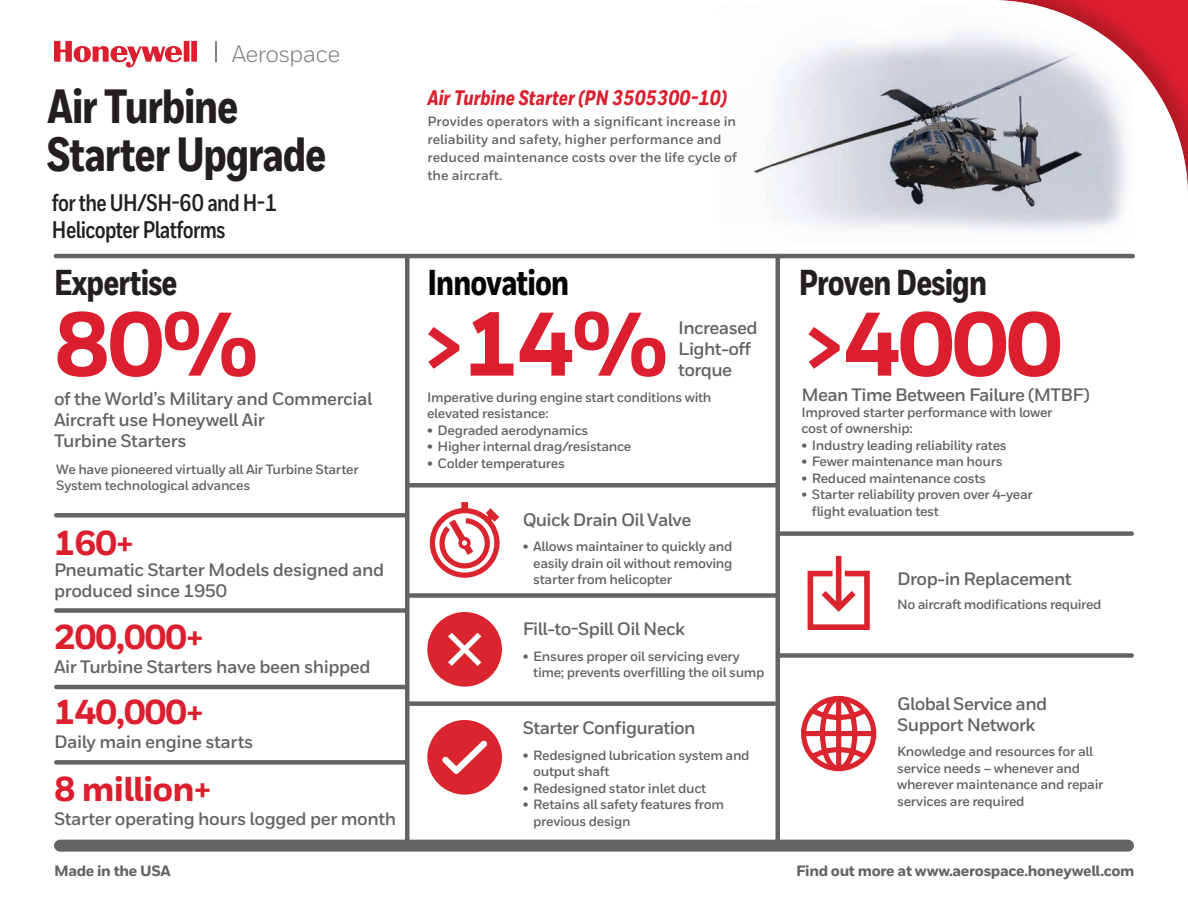
<style>
.page{position:relative;width:1188px;height:918px;background:#fff}
.page>*{position:absolute;margin:0;border:0;box-sizing:border-box;transform-origin:0 0}
.t1{font:800 90px "Honeywell Sans";letter-spacing:-.025em;color:#dc1f2e}
.t2{font:800 48px/48px "Honeywell Cond";letter-spacing:-.025em;color:#231f20}
.t3{font:800 36px "Honeywell Cond";letter-spacing:-.025em;color:#231f20}
.t4{font:800 36px "Honeywell Cond";letter-spacing:-.025em;color:#040503}
.t5{font:800 34.5px "Honeywell Sans";letter-spacing:-.025em;color:#dc1f2e}
.t6{font:700 24px/27px "Honeywell Cond";letter-spacing:-.025em;color:#231f20}
.t7{font:23.7px "Honeywell Sans";letter-spacing:-.03em;color:#7c7e81}
.t8{font:italic 800 21px "Honeywell Cond";color:#dc1f2e}
.t9{font:700 18px/21px "Honeywell Sans";letter-spacing:-.025em;color:#636366}
.t10{font:800 15px "Honeywell Sans";letter-spacing:-.025em;color:#636366}
.t11{font:700 13.5px/16.5px "Honeywell Sans";letter-spacing:-.025em;color:#636366}
.t12{font:700 13.5px/18px "Honeywell Sans";color:#636366}
</style>
<div class="page">
<hr style="left:776px;top:256px;width:4px;height:590px;background:#636366">
<div style="left:405px;top:258px;width:5px;height:583px;background:#636366"></div>
<div style="left:406px;top:483px;width:371px;height:5px;background:#636366"></div>
<div style="left:56px;top:513px;width:349px;height:5px;background:#636366"></div>
<div style="left:781px;top:653px;width:351px;height:5px;background:#636366"></div>
<div style="left:56px;top:608px;width:349px;height:5px;background:#636366"></div>
<div style="left:407px;top:593px;width:369px;height:5px;background:#636366"></div>
<div style="left:407px;top:701px;width:367px;height:5px;background:#636366"></div>
<hr style="left:56px;top:685px;width:349px;height:4px;background:#636366">
<div style="left:56px;top:760px;width:349px;height:5px;background:#636366"></div>
<hr style="left:56px;top:254px;width:1077px;height:4px;background:#636366">
<div style="left:60px;top:840px;width:1068px;height:12px;background:#636366"></div>
<svg style="left:54px;top:41px;width:143px;height:27px"></svg>
<hr style="left:215px;top:41px;width:2px;height:21px;background:#7c7e81">
<div style="left:603px;top:0;width:585px;height:585px;background:#231f20;opacity:.2"></div>
<div style="left:427px;top:612px;width:75px;height:75px;background:#da252e;border-radius:50%"></div>
<div style="left:427px;top:720px;width:75px;height:75px;background:#da252e;border-radius:50%"></div>
<svg style="left:429px;top:502px;width:71px;height:76px"></svg>
<svg style="left:448px;top:632px;width:34px;height:34px"></svg>
<svg style="left:442px;top:740px;width:45px;height:34px"></svg>
<svg style="left:806px;top:555px;width:65px;height:75px"></svg>
<svg style="left:801px;top:695px;width:76px;height:77px"></svg>
<h3 class="t7" style="left:232px;top:39px;width:110px">Aerospace</h3>
<h2 class="t2" style="left:47px;top:84px;width:281px">Air Turbine<br>Starter Upgrade</h2>
<h3 class="t6" style="left:52px;top:189px;width:227px">for the UH/SH-60 and H-1<br>Helicopter Platforms</h3>
<h3 class="t8" style="left:427px;top:85px;width:301px">Air Turbine Starter (PN 3505300-10)</h3>
<p class="t12" style="left:427px;top:113px;width:311px">Provides operators with a significant increase in reliability and safety, higher performance and reduced maintenance costs over the life cycle of the aircraft.</p>
<h3 class="t3" style="left:54px;top:261px;width:125px">Expertise</h3>
<h3 class="t4" style="left:428px;top:261px;width:143px">Innovation</h3>
<h3 class="t3" style="left:799px;top:261px;width:190px">Proven Design</h3>
<h1 class="t1" style="left:54px;top:289px;width:206px">80%</h1>
<h3 class="t9" style="left:54px;top:389px;width:320px">of the World’s Military and Commercial<br>Aircraft use Honeywell Air<br>Turbine Starters</h3>
<p class="t11" style="left:56px;top:461px;width:304px">We have pioneered virtually all Air Turbine Starter<br>System technological advances</p>
<h3 class="t5" style="left:54px;top:522px;width:81px">160+</h3>
<h3 class="t9" style="left:54px;top:559px;width:332px">Pneumatic Starter Models designed and produced since 1950</h3>
<h3 class="t5" style="left:54px;top:616px;width:151px">200,000+</h3>
<h3 class="t9" style="left:54px;top:657px;width:318px">Air Turbine Starters have been shipped</h3>
<h3 class="t5" style="left:54px;top:691px;width:151px">140,000+</h3>
<h3 class="t9" style="left:54px;top:732px;width:201px">Daily main engine starts</h3>
<h3 class="t5" style="left:54px;top:768px;width:159px">8 million+</h3>
<h3 class="t9" style="left:54px;top:809px;width:344px">Starter operating hours logged per month</h3>
<p class="t10" style="left:54px;top:861px;width:118px">Made in the USA</p>
<h1 class="t1" style="left:421px;top:289px;width:249px">&gt;14%</h1>
<h1 class="t1" style="left:801px;top:289px;width:263px">&gt;4000</h1>
<h3 class="t9" style="left:678px;top:317px;width:81px">Increased<br>Light-off torque</h3>
<p class="t11" style="left:427px;top:389px;width:286px">Imperative during engine start conditions with elevated resistance:</p>
<p class="t11" style="left:427px;top:422px;width:163px">• Degraded aerodynamics</p>
<p class="t11" style="left:427px;top:438px;width:206px">• Higher internal drag/resistance</p>
<p class="t11" style="left:427px;top:455px;width:139px">• Colder temperatures</p>
<h3 class="t9" style="left:523px;top:510px;width:170px">Quick Drain Oil Valve</h3>
<p class="t11" style="left:533px;top:538px;width:201px;text-align:justify;text-indent:-11px">• Allows maintainer to quickly and easily drain oil without removing starter from helicopter</p>
<h3 class="t9" style="left:523px;top:619px;width:164px">Fill-to-Spill Oil Neck</h3>
<p class="t11" style="left:533px;top:648px;width:233px;text-indent:-11px">• Ensures proper oil servicing every time; prevents overfilling the oil sump</p>
<h3 class="t9" style="left:523px;top:718px;width:174px">Starter Configuration</h3>
<p class="t11" style="left:533px;top:747px;width:218px;text-indent:-11px">• Redesigned lubrication system and output shaft</p>
<p class="t11" style="left:523px;top:780px;width:185px">• Redesigned stator inlet duct</p>
<p class="t11" style="left:533px;top:796px;width:193px;text-indent:-11px">• Retains all safety features from previous design</p>
<h3 class="t9" style="left:801px;top:385px;width:290px">Mean Time Between Failure (MTBF)</h3>
<p class="t11" style="left:801px;top:404px;width:253px">Improved starter performance with lower cost of ownership:</p>
<p class="t11" style="left:801px;top:437px;width:207px">• Industry leading reliability rates</p>
<p class="t11" style="left:801px;top:454px;width:203px">• Fewer maintenance man hours</p>
<p class="t11" style="left:801px;top:470px;width:186px">• Reduced maintenance costs</p>
<p class="t11" style="left:812px;top:487px;width:222px;text-indent:-11px">• Starter reliability proven over 4-year flight evaluation test</p>
<h3 class="t9" style="left:897px;top:569px;width:176px">Drop-in Replacement</h3>
<p class="t11" style="left:897px;top:597px;width:206px">No aircraft modifications required</p>
<h3 class="t9" style="left:897px;top:694px;width:152px">Global Service and<br>Support Network</h3>
<p class="t11" style="left:897px;top:743px;width:208px">Knowledge and resources for all service needs – whenever and wherever maintenance and repair services are required</p>
<p class="t10" style="left:796px;top:861px;width:340px">Find out more at www.aerospace.honeywell.com</p>
</div>
